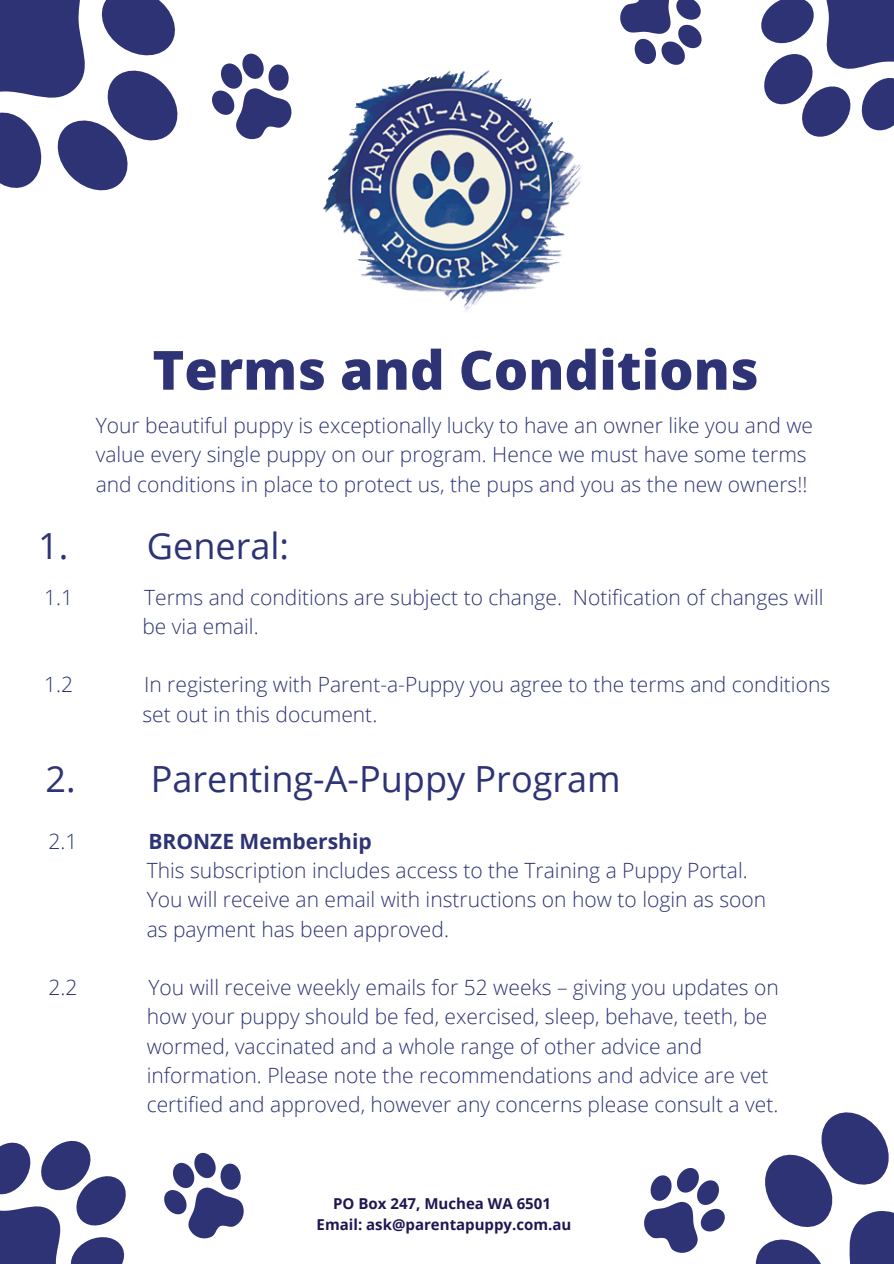
<style>
.page{position:relative;width:894px;height:1264px;background:#fff}
.page>*{position:absolute;margin:0;border:0;box-sizing:border-box;transform-origin:0 0}
.t1{font:800 54px "Open Sans";color:#2d3375}
.t2{font:36px "Open Sans";color:#2d3375}
.t3{font:300 21px/29.2px "Open Sans";color:#2d3375}
.t4{font:700 21px "Open Sans";color:#2d3375}
.t5{font:700 15px/20.2px "Open Sans";color:#201652;text-align:center}
</style>
<div class="page">
<svg style="left:0;top:0;width:178px;height:191px"></svg>
<svg style="left:761px;top:0;width:132px;height:137px"></svg>
<svg style="left:755px;top:1112px;width:138px;height:151px"></svg>
<svg style="left:0;top:1140px;width:126px;height:123px"></svg>
<svg style="left:164px;top:1152px;width:80px;height:87px"></svg>
<svg style="left:644px;top:1168px;width:81px;height:85px"></svg>
<svg style="left:212px;top:53px;width:80px;height:87px"></svg>
<svg style="left:620px;top:0;width:82px;height:65px"></svg>
<img style="left:323px;top:70px;width:259px;height:242px">
<h1 class="t1" style="left:152px;top:332px;width:607px">Terms and Conditions</h1>
<p class="t3" style="left:96px;top:410px;width:718px">Your beautiful puppy is exceptionally lucky to have an owner like you and we value every single puppy on our program. Hence we must have some terms and conditions in place to protect us, the pups and you as the new owners!!</p>
<h2 class="t2" style="left:38px;top:520px;width:252px">1. General:</h2>
<p class="t3" style="left:44px;top:582px;width:30px">1.1</p>
<p class="t3" style="left:142px;top:582px;width:682px">Terms and conditions are subject to change. Notification of changes will be via email.</p>
<p class="t3" style="left:44px;top:669px;width:30px">1.2</p>
<p class="t3" style="left:142px;top:669px;width:689px">In registering with Parent-a-Puppy you agree to the terms and conditions set out in this document.</p>
<h2 class="t2" style="left:46px;top:753px;width:576px">2. Parenting-A-Puppy Program</h2>
<p class="t3" style="left:48px;top:826px;width:30px">2.1</p>
<p class="t4" style="left:148px;top:826px;width:225px">BRONZE Membership</p>
<p class="t3" style="left:147px;top:855px;width:620px">This subscription includes access to the Training a Puppy Portal.<br>You will receive an email with instructions on how to login as soon as payment has been approved.</p>
<p class="t3" style="left:48px;top:972px;width:30px">2.2</p>
<p class="t3" style="left:147px;top:972px;width:633px">You will receive weekly emails for 52 weeks – giving you updates on how your puppy should be fed, exercised, sleep, behave, teeth, be wormed, vaccinated and a whole range of other advice and information. Please note the recommendations and advice are vet certified and approved, however any concerns please consult a vet.</p>
<p class="t5" style="left:316px;top:1193px;width:256px">PO Box 247, Muchea WA 6501<br>Email: ask@parentapuppy.com.au</p>
</div>
